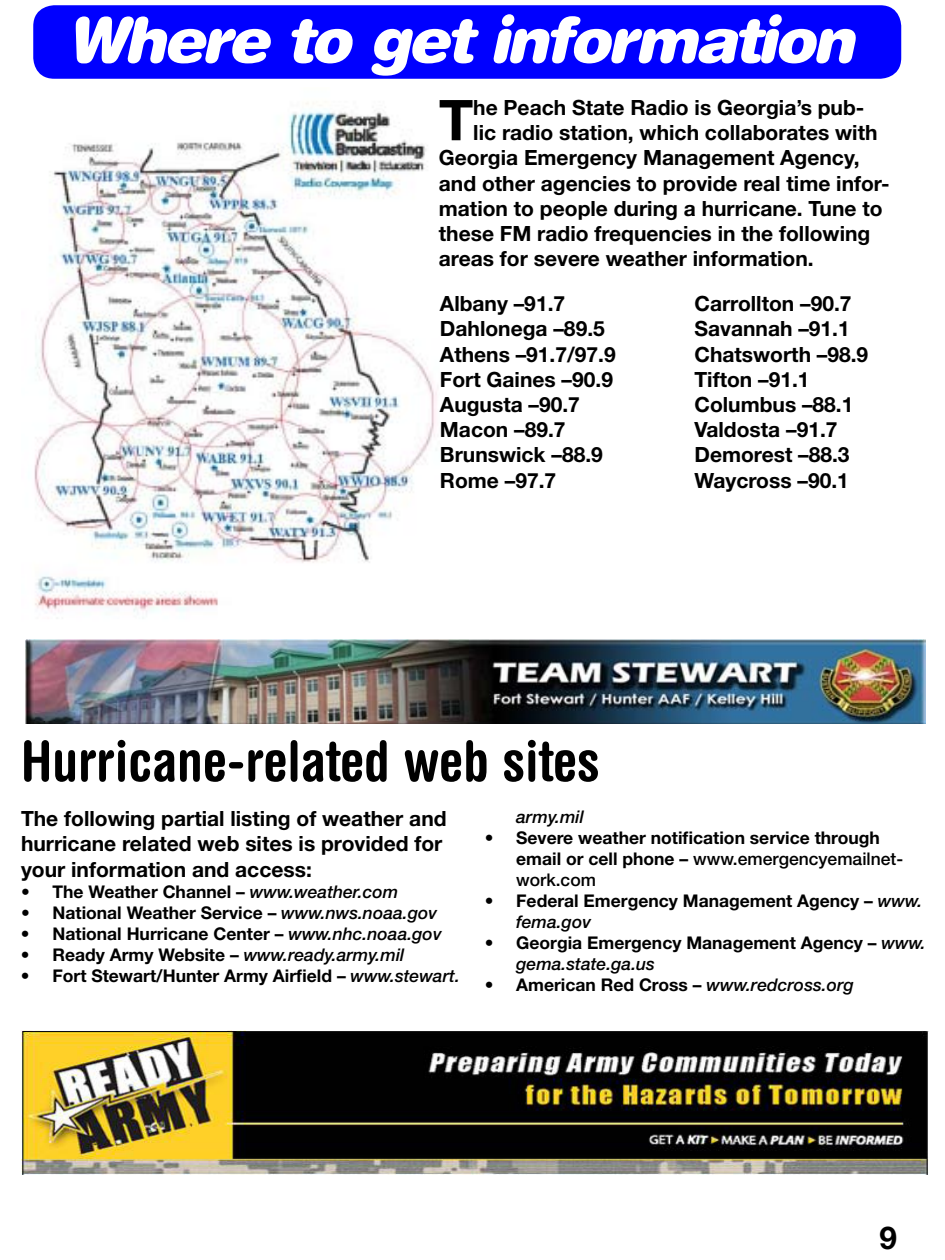
<style>
.page{position:relative;width:945px;height:1260px;background:#fff}
.page>*{position:absolute;margin:0;border:0;box-sizing:border-box;transform-origin:0 0}
.t1{font:italic 900 63px "Helvetica Rounded";letter-spacing:-.05em;color:#fff}
.t2{font:700 56.35px "Helvetica Neue";color:#000}
.t3{font:700 condensed 56px "Helvetica Rounded";color:#000}
.t4{font:700 31.5px "Helvetica Neue";color:#000}
.t5{font:700 21px/25.2px "Helvetica Neue";color:#000}
.t6{font:700 17.5px/21px "Helvetica Neue";color:#000}
.t7{font:italic 500 17.5px "Helvetica Neue";color:#000}
.s1{font-weight:500;font-style:italic}
.s2{font-weight:500}
</style>
<div class="page">
<img style="left:34px;top:102px;width:403px;height:517px">
<div style="left:33px;top:5px;width:868px;height:74px;background:#00f;border-radius:21px"></div>
<img style="left:25px;top:640px;width:901px;height:84px">
<img style="left:21px;top:1030px;width:908px;height:145px">
<h1 class="t1" style="left:66px;top:0;width:790px">Where to get information</h1>
<h2 class="t2" style="left:439px;top:85px;width:36px">T</h2>
<p class="t5" style="left:473px;top:95px;width:393px">he Peach State Radio is Georgia’s pub-</p>
<p class="t5" style="left:473px;top:120px;width:406px">lic radio station, which collaborates with</p>
<p class="t5" style="left:439px;top:145px;width:422px">Georgia Emergency Management Agency,</p>
<p class="t5" style="left:439px;top:170px;width:452px">and other agencies to provide real time infor-</p>
<p class="t5" style="left:439px;top:195px;width:445px">mation to people during a hurricane. Tune to</p>
<p class="t5" style="left:439px;top:221px;width:433px">these FM radio frequencies in the following</p>
<p class="t5" style="left:439px;top:246px;width:376px">areas for severe weather information.</p>
<p class="t5" style="left:440px;top:291px;width:177px">Albany –91.7<br>Dahlonega –89.5<br>Athens –91.7/97.9<br>Fort Gaines –90.9<br>Augusta –90.7<br>Macon –89.7<br>Brunswick –88.9<br>Rome –97.7</p>
<p class="t5" style="left:694px;top:291px;width:175px">Carrollton –90.7<br>Savannah –91.1<br>Chatsworth –98.9<br>Tifton –91.1<br>Columbus –88.1<br>Valdosta –91.7<br>Demorest –88.3<br>Waycross –90.1</p>
<h3 class="t3" style="left:21px;top:727px;width:580px">Hurricane-related web sites</h3>
<p class="t5" style="left:21px;top:806px;width:427px">The following partial listing of weather and hurricane related web sites is provided for your information and access:</p>
<p class="t6" style="left:21px;top:880px;width:379px">• The Weather Channel – <span class="s1">www.weather.com</span></p>
<p class="t6" style="left:21px;top:901px;width:418px">• National Weather Service – <span class="s1">www.nws.noaa.gov</span></p>
<p class="t6" style="left:21px;top:922px;width:422px">• National Hurricane Center – <span class="s1">www.nhc.noaa.gov</span></p>
<p class="t6" style="left:21px;top:943px;width:385px">• Ready Army Website – <span class="s1">www.ready.army.mil</span></p>
<p class="t6" style="left:21px;top:964px;width:440px">• Fort Stewart/Hunter Army Airfield – <span class="s1">www.stewart.</span></p>
<p class="t7" style="left:516px;top:807px;width:69px">army.mil</p>
<p class="t6" style="left:516px;top:827px;width:388px;text-indent:-32px">• Severe weather notification service through email or cell phone – <span class="s2">www.emergencyemailnet&shy;work.com</span></p>
<p class="t6" style="left:516px;top:890px;width:408px;text-indent:-32px">• Federal Emergency Management Agency – <span class="s1">www. fema.gov</span></p>
<p class="t6" style="left:516px;top:932px;width:411px;text-indent:-32px">• Georgia Emergency Management Agency – <span class="s1">www. gema.state.ga.us</span></p>
<p class="t6" style="left:485px;top:974px;width:371px">• American Red Cross – <span class="s1">www.redcross.org</span></p>
<h3 class="t4" style="left:879px;top:1218px;width:19px">9</h3>
</div>
